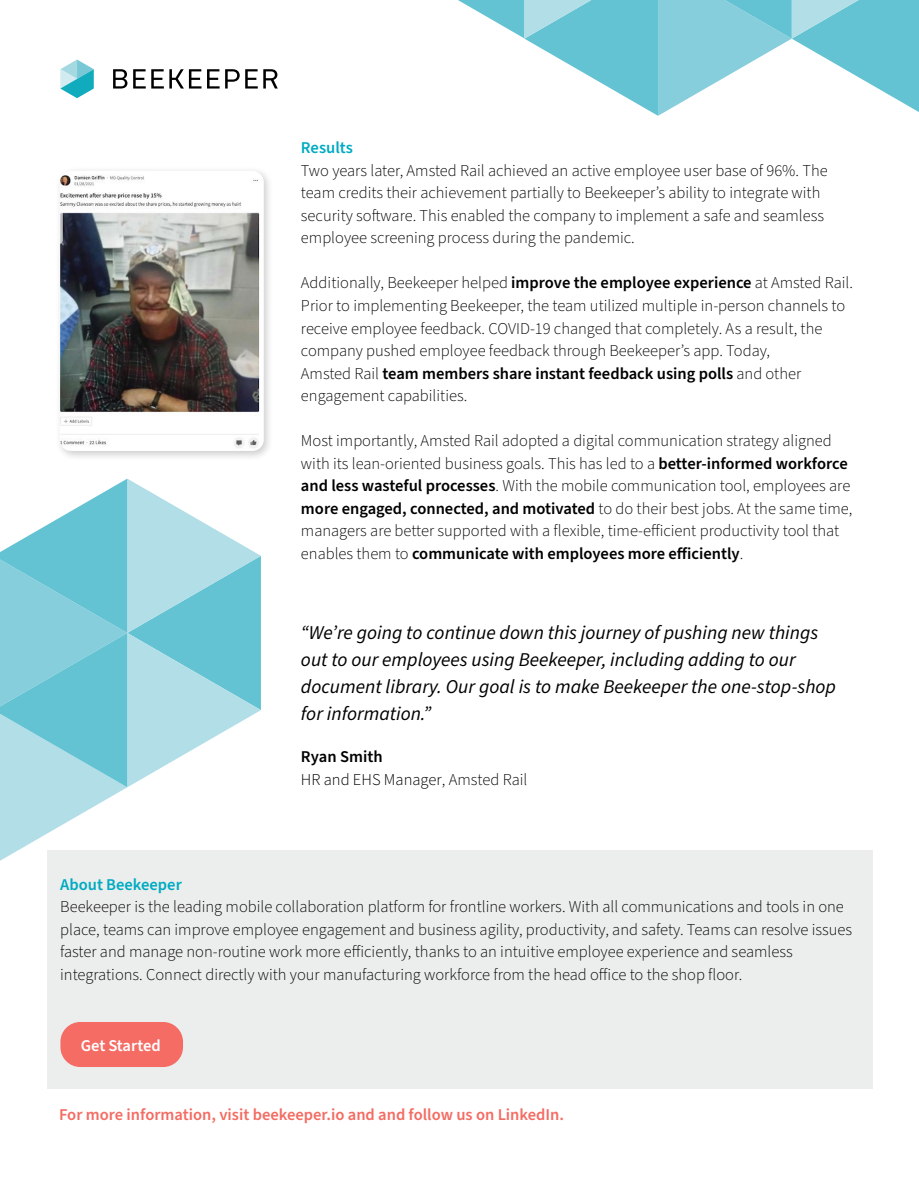
<style>
.page{position:relative;width:919px;height:1187px;background:#fff}
.page>*{position:absolute;margin:0;border:0;box-sizing:border-box;transform-origin:0 0}
.t1{font:italic 19.5px/27px "Source Sans Pro";color:#000}
.t2{font:300 16.5px/22.5px "Source Sans Pro";color:#000}
.t3{font:600 16.5px "Source Sans Pro";color:#f46c63}
.t4{font:600 16.5px "Source Sans Pro";color:#00abc2}
.t5{font:600 16.5px "Source Sans Pro";letter-spacing:-.005em;color:#fff}
.t6{font:600 16.5px "Source Sans Pro";color:#000}
.s1{font-weight:600}
</style>
<div class="page">
<div style="left:47px;top:850px;width:825px;height:238px;background:#eceded"></div>
<svg style="left:0;top:478px;width:261px;height:382px"></svg>
<svg style="left:458px;top:0;width:460px;height:116px"></svg>
<div style="left:60px;top:1021px;width:123px;height:45px;background:#f46c63;border-radius:20px"></div>
<svg style="left:113px;top:69px;width:14px;height:19px"></svg>
<svg style="left:133px;top:69px;width:68px;height:19px"></svg>
<svg style="left:207px;top:69px;width:12px;height:19px"></svg>
<svg style="left:225px;top:69px;width:53px;height:19px"></svg>
<svg style="left:60px;top:60px;width:34px;height:38px"></svg>
<div style="left:54px;top:166px;width:220px;height:295px;background:#000;opacity:.2"></div>
<img style="left:60px;top:171px;width:204px;height:280px">
<p class="t4" style="left:301px;top:137px;width:53px">Results</p>
<p class="t2" style="left:301px;top:160px;width:528px">Two years later, Amsted Rail achieved an active employee user base of 96%. The team credits their achievement partially to Beekeeper’s ability to integrate with security software. This enabled the company to implement a safe and seamless employee screening process during the pandemic.</p>
<p class="t2" style="left:301px;top:272px;width:553px">Additionally, Beekeeper helped <span class="s1">improve the employee experience</span> at Amsted Rail.<br>Prior to implementing Beekeeper, the team utilized multiple in-person channels to receive employee feedback. COVID-19 changed that completely. As a result, the company pushed employee feedback through Beekeeper’s app. Today,<br>Amsted Rail <span class="s1">team members share instant feedback using polls</span> and other engagement capabilities.</p>
<p class="t2" style="left:301px;top:430px;width:553px">Most importantly, Amsted Rail adopted a digital communication strategy aligned with its lean-oriented business goals. This has led to a <span class="s1">better-informed workforce and less wasteful processes</span>. With the mobile communication tool, employees are <span class="s1">more engaged, connected, and motivated</span> to do their best jobs. At the same time, managers are better supported with a flexible, time-efficient productivity tool that enables them to <span class="s1">communicate with employees more efficiently</span>.</p>
<p class="t1" style="left:301px;top:619px;width:536px">“We’re going to continue down this journey of pushing new things out to our employees using Beekeeper, including adding to our document library. Our goal is to make Beekeeper the one-stop-shop for information.”</p>
<p class="t6" style="left:301px;top:745px;width:83px">Ryan Smith</p>
<p class="t2" style="left:301px;top:768px;width:228px">HR and EHS Manager, Amsted Rail</p>
<p class="t4" style="left:60px;top:873px;width:123px">About Beekeeper</p>
<p class="t2" style="left:60px;top:896px;width:793px">Beekeeper is the leading mobile collaboration platform for frontline workers. With all communications and tools in one place, teams can improve employee engagement and business agility, productivity, and safety. Teams can resolve issues faster and manage non-routine work more efficiently, thanks to an intuitive employee experience and seamless integrations. Connect directly with your manufacturing workforce from the head office to the shop floor.</p>
<p class="t5" style="left:81px;top:1034px;width:82px">Get Started</p>
<p class="t3" style="left:59px;top:1103px;width:506px">For more information, visit beekeeper.io and and follow us on LinkedIn.</p>
</div>
